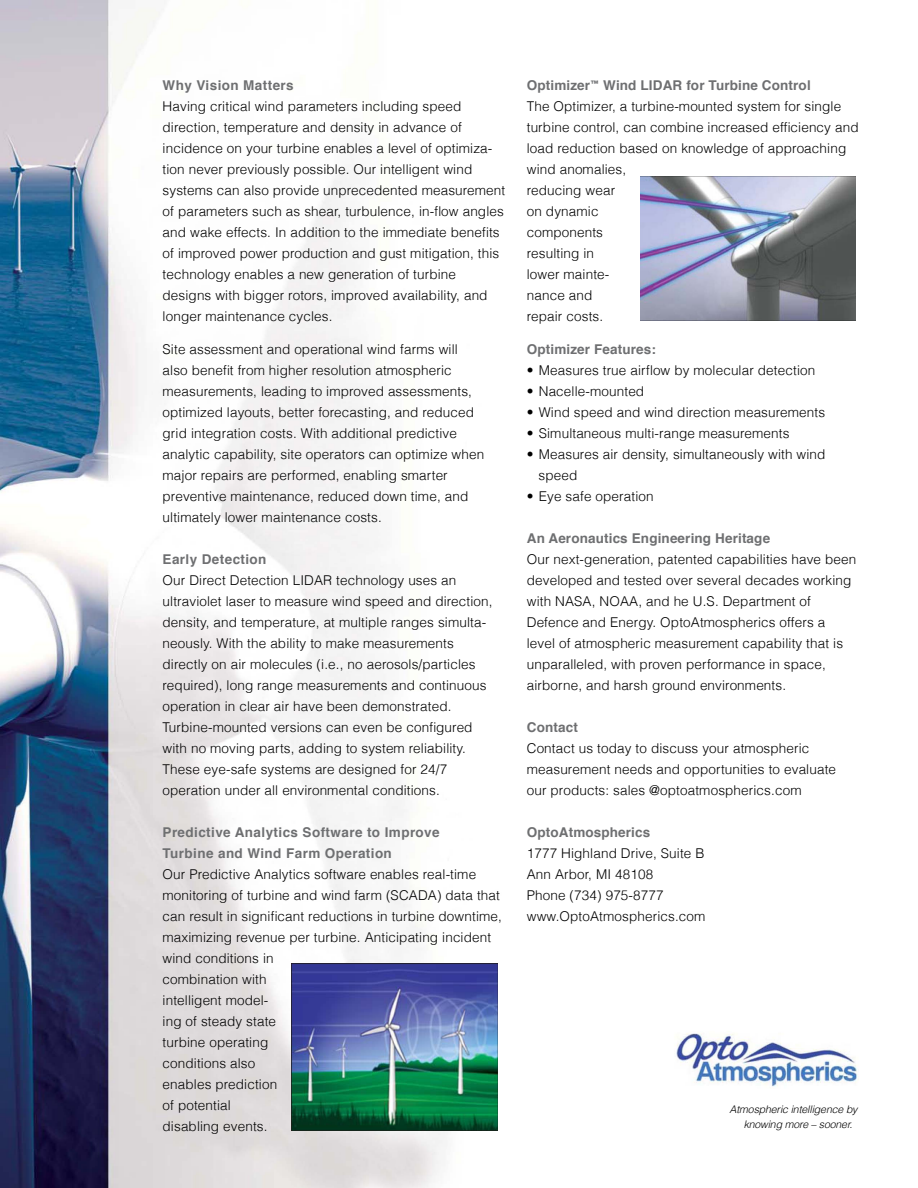
<style>
.page{position:relative;width:918px;height:1188px;background:#fff}
.page>*{position:absolute;margin:0;border:0;box-sizing:border-box;transform-origin:0 0}
.t1{font:300 13.5px/21px "Helvetica";letter-spacing:.01em;color:#000}
.t2{font:700 13.5px "Helvetica";letter-spacing:.01em;color:#6e6f71}
.t3{font:700 13.5px "Helvetica";letter-spacing:.03em;color:#6e6f71}
.t4{font:italic 300 10.5px "Helvetica";letter-spacing:-.01em;color:#000}
</style>
<div class="page">
<img style="left:0;top:0;width:859px;height:1188px">
<img style="left:641px;top:176px;width:215px;height:144px">
<img style="left:292px;top:963px;width:205px;height:167px">
<p class="t3" style="left:163px;top:74px;width:133px">Why Vision Matters</p>
<p class="t1" style="left:163px;top:95px;width:300px">Having critical wind parameters including speed</p>
<p class="t1" style="left:163px;top:116px;width:301px">direction, temperature and density in advance of</p>
<p class="t1" style="left:163px;top:137px;width:331px">incidence on your turbine enables a level of optimiza&shy;tion never previously possible. Our intelligent wind</p>
<p class="t1" style="left:163px;top:179px;width:344px">systems can also provide unprecedented measurement of parameters such as shear, turbulence, in-flow angles and wake effects. In addition to the immediate benefits of improved power production and gust mitigation, this technology enables a new generation of turbine</p>
<p class="t1" style="left:163px;top:284px;width:326px">designs with bigger rotors, improved availability, and longer maintenance cycles.</p>
<p class="t1" style="left:163px;top:338px;width:297px">Site assessment and operational wind farms will</p>
<p class="t1" style="left:163px;top:359px;width:291px">also benefit from higher resolution atmospheric</p>
<p class="t1" style="left:163px;top:380px;width:311px">measurements, leading to improved assessments,</p>
<p class="t1" style="left:163px;top:401px;width:313px">optimized layouts, better forecasting, and reduced</p>
<p class="t1" style="left:163px;top:422px;width:296px">grid integration costs. With additional predictive</p>
<p class="t1" style="left:163px;top:443px;width:323px">analytic capability, site operators can optimize when major repairs are performed, enabling smarter</p>
<p class="t1" style="left:163px;top:485px;width:307px">preventive maintenance, reduced down time, and</p>
<p class="t1" style="left:163px;top:506px;width:221px">ultimately lower maintenance costs.</p>
<p class="t3" style="left:163px;top:548px;width:105px">Early Detection</p>
<p class="t1" style="left:163px;top:569px;width:295px">Our Direct Detection LIDAR technology uses an</p>
<p class="t1" style="left:163px;top:590px;width:332px">ultraviolet laser to measure wind speed and direction, density, and temperature, at multiple ranges simulta&shy;neously. With the ability to make measurements</p>
<p class="t1" style="left:163px;top:653px;width:325px">directly on air molecules (i.e., no aerosols/particles required), long range measurements and continuous operation in clear air have been demonstrated.</p>
<p class="t1" style="left:163px;top:716px;width:311px">Turbine-mounted versions can even be configured</p>
<p class="t1" style="left:163px;top:737px;width:305px">with no moving parts, adding to system reliability.</p>
<p class="t1" style="left:163px;top:758px;width:286px">These eye-safe systems are designed for 24/7</p>
<p class="t1" style="left:163px;top:779px;width:279px">operation under all environmental conditions.</p>
<p class="t3" style="left:163px;top:821px;width:279px">Predictive Analytics Software to Improve</p>
<p class="t3" style="left:163px;top:842px;width:231px">Turbine and Wind Farm Operation</p>
<p class="t1" style="left:163px;top:863px;width:341px">Our Predictive Analytics software enables real-time monitoring of turbine and wind farm (SCADA) data that can result in significant reductions in turbine downtime, maximizing revenue per turbine. Anticipating incident wind conditions in</p>
<p class="t1" style="left:163px;top:968px;width:106px">combination with</p>
<p class="t1" style="left:163px;top:989px;width:107px">intelligent model-</p>
<p class="t1" style="left:163px;top:1010px;width:115px">ing of steady state</p>
<p class="t1" style="left:163px;top:1031px;width:107px">turbine operating</p>
<p class="t1" style="left:163px;top:1052px;width:94px">conditions also</p>
<p class="t1" style="left:163px;top:1073px;width:116px">enables prediction</p>
<p class="t1" style="left:163px;top:1094px;width:70px">of potential</p>
<p class="t1" style="left:163px;top:1115px;width:106px">disabling events.</p>
<p class="t2" style="left:527px;top:74px;width:285px">Optimizer<sup>™</sup> Wind LIDAR for Turbine Control</p>
<p class="t1" style="left:527px;top:95px;width:333px">The Optimizer, a turbine-mounted system for single turbine control, can combine increased efficiency and load reduction based on knowledge of approaching</p>
<p class="t1" style="left:527px;top:158px;width:101px">wind anomalies,</p>
<p class="t1" style="left:527px;top:179px;width:90px">reducing wear</p>
<p class="t1" style="left:527px;top:200px;width:73px">on dynamic</p>
<p class="t1" style="left:527px;top:221px;width:78px">components</p>
<p class="t1" style="left:527px;top:242px;width:69px">resulting in</p>
<p class="t1" style="left:527px;top:263px;width:84px">lower mainte-</p>
<p class="t1" style="left:527px;top:284px;width:67px">nance and</p>
<p class="t1" style="left:527px;top:305px;width:78px">repair costs.</p>
<p class="t2" style="left:527px;top:338px;width:131px">Optimizer Features:</p>
<p class="t1" style="left:527px;top:359px;width:290px">• Measures true airflow by molecular detection</p>
<p class="t1" style="left:527px;top:380px;width:119px">• Nacelle-mounted</p>
<p class="t1" style="left:527px;top:401px;width:300px">• Wind speed and wind direction measurements</p>
<p class="t1" style="left:527px;top:422px;width:264px">• Simultaneous multi-range measurements</p>
<p class="t1" style="left:527px;top:443px;width:300px">• Measures air density, simultaneously with wind</p>
<p class="t1" style="left:538px;top:464px;width:40px">speed</p>
<p class="t1" style="left:527px;top:485px;width:128px">• Eye safe operation</p>
<p class="t2" style="left:527px;top:527px;width:245px">An Aeronautics Engineering Heritage</p>
<p class="t1" style="left:527px;top:548px;width:331px">Our next-generation, patented capabilities have been developed and tested over several decades working with NASA, NOAA, and he U.S. Department of</p>
<p class="t1" style="left:527px;top:611px;width:300px">Defence and Energy. OptoAtmospherics offers a</p>
<p class="t1" style="left:527px;top:632px;width:318px">level of atmospheric measurement capability that is unparalleled, with proven performance in space,</p>
<p class="t1" style="left:527px;top:674px;width:261px">airborne, and harsh ground environments.</p>
<p class="t2" style="left:527px;top:716px;width:53px">Contact</p>
<p class="t1" style="left:527px;top:737px;width:284px">Contact us today to discuss your atmospheric</p>
<p class="t1" style="left:527px;top:758px;width:311px">measurement needs and opportunities to evaluate</p>
<p class="t1" style="left:527px;top:779px;width:276px">our products: sales @optoatmospherics.com</p>
<p class="t2" style="left:527px;top:821px;width:125px">OptoAtmospherics</p>
<p class="t1" style="left:527px;top:842px;width:179px">1777 Highland Drive, Suite B</p>
<p class="t1" style="left:527px;top:863px;width:128px">Ann Arbor, MI 48108</p>
<p class="t1" style="left:527px;top:884px;width:138px">Phone (734) 975-8777</p>
<p class="t1" style="left:527px;top:905px;width:180px">www.OptoAtmospherics.com</p>
<p class="t4" style="left:730px;top:1102px;width:129px">Atmospheric intelligence by</p>
<p class="t4" style="left:744px;top:1117px;width:110px">knowing more – sooner.</p>
</div>
